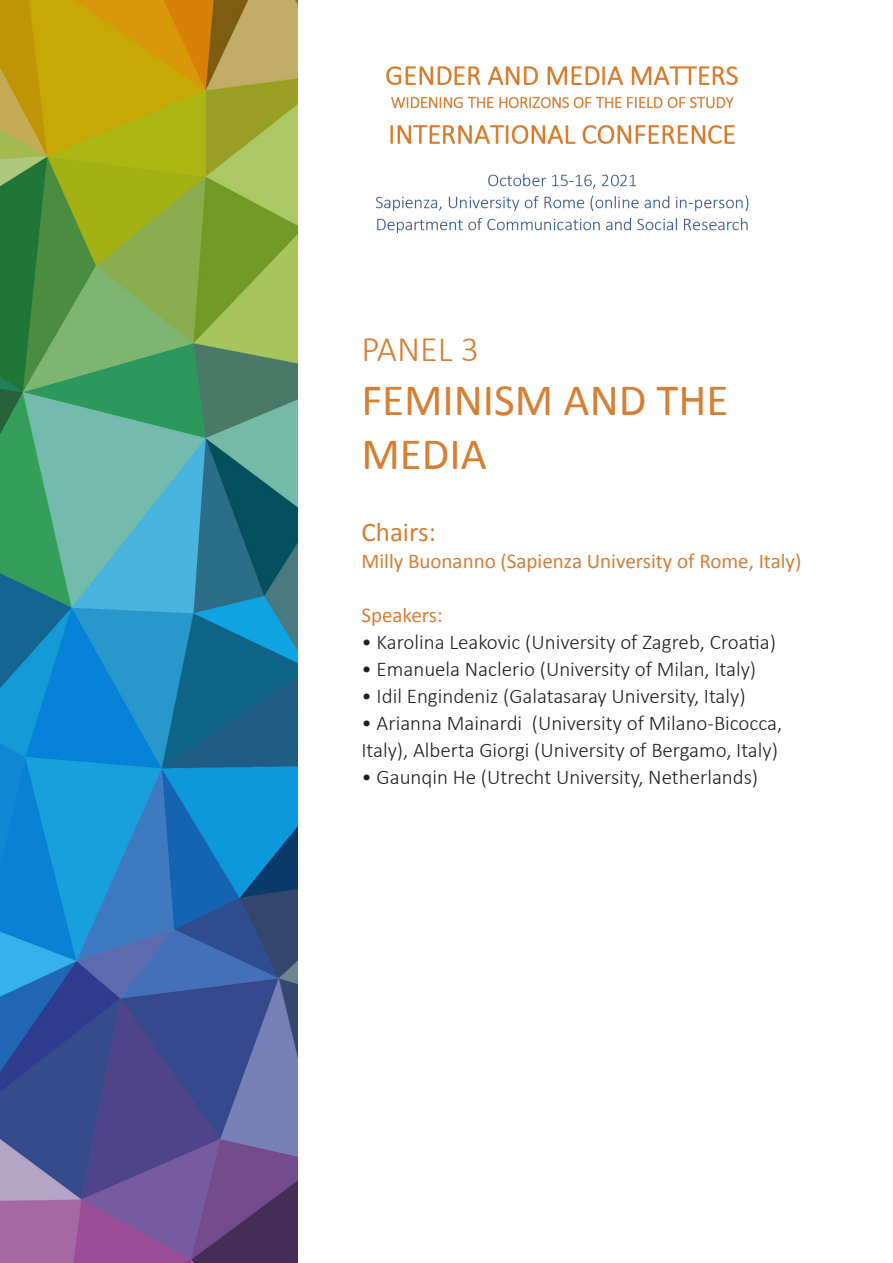
<style>
.page{position:relative;width:893px;height:1263px;background:#fff}
.page>*{position:absolute;margin:0;border:0;box-sizing:border-box;transform-origin:0 0}
.t1{font:45px/54px "Calibri";color:#d77e33}
.t2{font:300 36px "Calibri";color:#d77e33}
.t3{font:27px "Calibri";color:#d77e33}
.t4{font:300 21px/27px "Calibri";color:#231f20}
.t5{font:21px "Calibri";color:#d77e33}
</style>
<div class="page">
<img style="left:0;top:0;width:298px;height:1263px">
<img style="left:375px;top:66px;width:374px;height:168px">
<p class="t2" style="left:361px;top:327px;width:119px">PANEL 3</p>
<p class="t1" style="left:361px;top:371px;width:369px">FEMINISM AND THE<br>MEDIA</p>
<p class="t3" style="left:361px;top:515px;width:76px">Chairs:</p>
<p class="t5" style="left:361px;top:548px;width:441px">Milly Buonanno (Sapienza University of Rome, Italy)</p>
<p class="t5" style="left:361px;top:602px;width:83px">Speakers:</p>
<p class="t4" style="left:361px;top:628px;width:416px">• Karolina Leakovic (University of Zagreb, Croatia)</p>
<p class="t4" style="left:361px;top:655px;width:396px">• Emanuela Naclerio (University of Milan, Italy)</p>
<p class="t4" style="left:361px;top:682px;width:386px">• Idil Engindeniz (Galatasaray University, Italy)</p>
<p class="t4" style="left:361px;top:709px;width:422px">• Arianna Mainardi (University of Milano-Bicocca,<br>Italy), Alberta Giorgi (University of Bergamo, Italy)</p>
<p class="t4" style="left:361px;top:763px;width:398px">• Gaunqin He (Utrecht University, Netherlands)</p>
</div>
